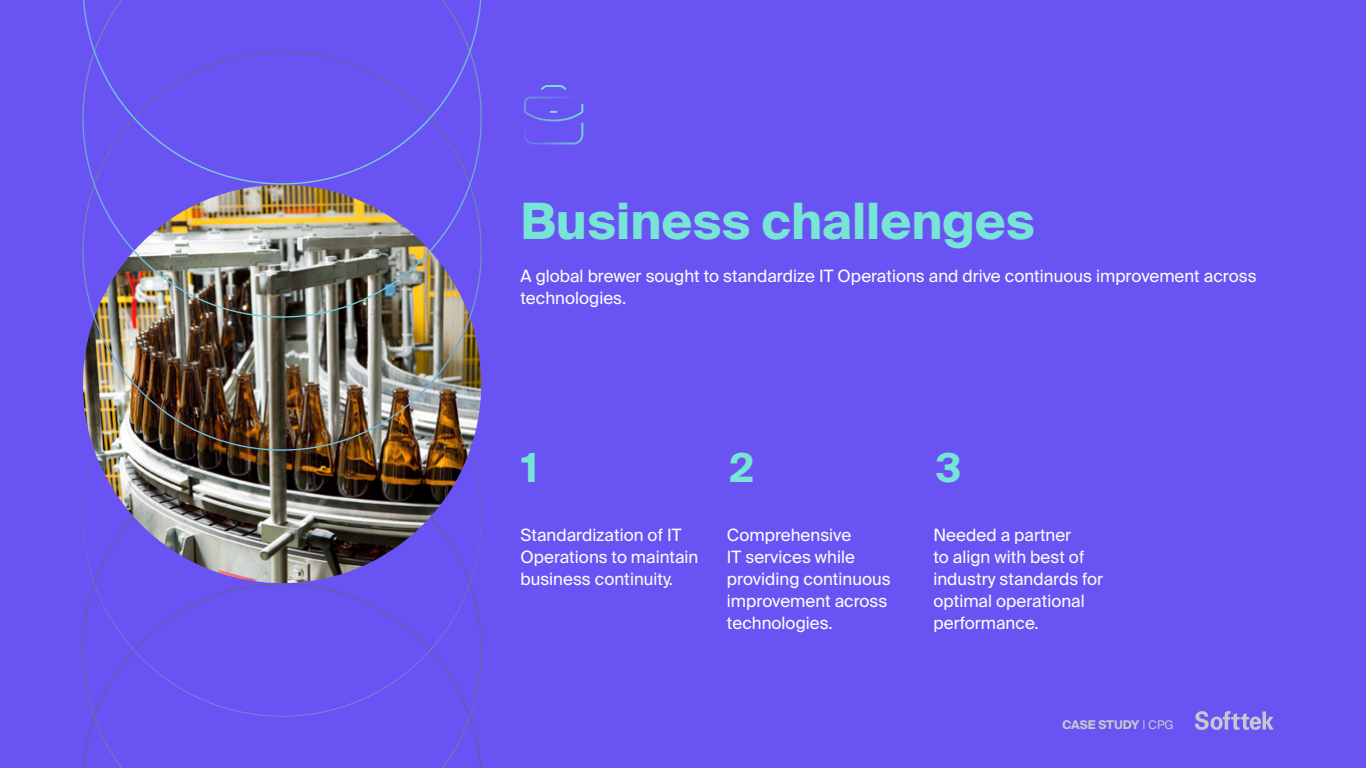
<style>
.page{position:relative;width:1366px;height:768px;background:#6954f3}
.page>*{position:absolute;margin:0;border:0;box-sizing:border-box;transform-origin:0 0}
.t1{font:700 50px "Suisse Intl";color:#77e5d5}
.t2{font:700 40px "Suisse Intl";color:#77e5d5}
.t3{font:17px/22px "Suisse Intl";color:#fff}
.t4{font:700 12px "Suisse Intl";letter-spacing:-.005em;color:#c7c7d1}
.s1{font-weight:400}
</style>
<div class="page">
<svg style="left:83px;top:451px;width:399px;height:266px"></svg>
<img style="left:83px;top:185px;width:398px;height:398px;border-radius:199px">
<img style="left:83px;top:318px;width:399px;height:133px">
<img style="left:82px;top:0;width:400px;height:318px">
<svg style="left:83px;top:0;width:398px;height:185px"></svg>
<svg style="left:1195px;top:711px;width:79px;height:19px"></svg>
<svg style="left:541px;top:85px;width:25px;height:5px"></svg>
<svg style="left:524px;top:97px;width:59px;height:47px"></svg>
<p class="t1" style="left:521px;top:192px;width:516px">Business challenges</p>
<p class="t3" style="left:521px;top:265px;width:738px">A global brewer sought to standardize IT Operations and drive continuous improvement across technologies.</p>
<p class="t2" style="left:521px;top:445px;width:18px">1</p>
<p class="t2" style="left:729px;top:445px;width:26px">2</p>
<p class="t2" style="left:936px;top:445px;width:27px">3</p>
<p class="t3" style="left:521px;top:524px;width:179px">Standardization of IT<br>Operations to maintain business continuity.</p>
<p class="t3" style="left:727px;top:524px;width:165px">Comprehensive<br>IT services while providing continuous improvement across technologies.</p>
<p class="t3" style="left:933px;top:524px;width:171px">Needed a partner<br>to align with best of industry standards for optimal operational performance.</p>
<p class="t4" style="left:1062px;top:718px;width:113px">CASE STUDY <span class="s1">| CPG</span></p>
</div>
